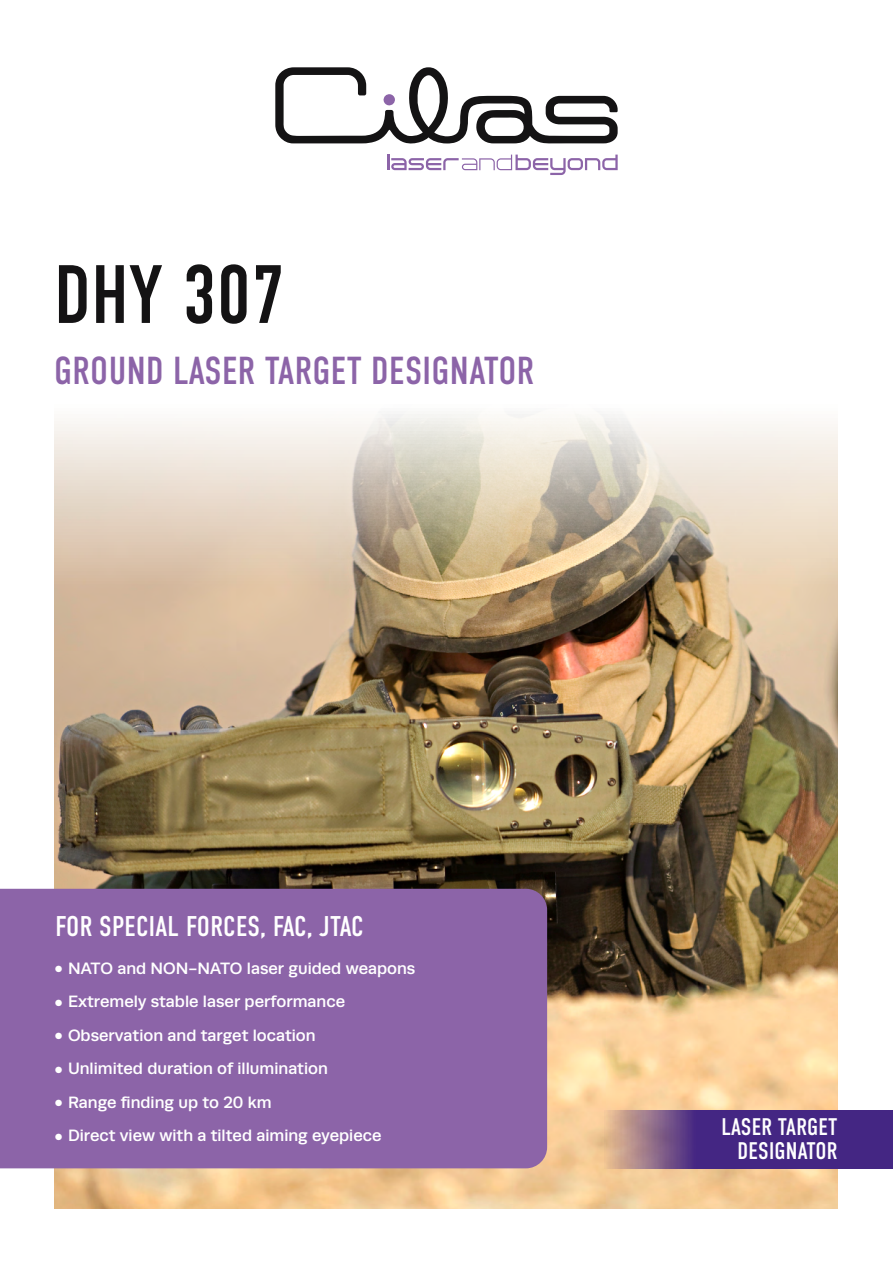
<style>
.page{position:relative;width:893px;height:1263px;background:#fff}
.page>*{position:absolute;margin:0;border:0;box-sizing:border-box;transform-origin:0 0}
.t1{font:82.5px "DIN Condensed";color:#141314}
.t2{font:39px "DIN Condensed";letter-spacing:.01em;color:#8c64a8}
.t3{font:28.5px "DIN Condensed";letter-spacing:.01em;color:#fff}
.t4{font:24px/24px "DIN Condensed";letter-spacing:.01em;color:#fff;text-align:right}
.t5{font:500 16.5px "Runda";color:#fff}
</style>
<div class="page">
<svg style="left:387px;top:155px;width:231px;height:20px"></svg>
<svg style="left:275px;top:67px;width:343px;height:77px"></svg>
<img style="left:54px;top:414px;width:784px;height:795px">
<div style="left:0;top:889px;width:547px;height:279px;background:#8c64a8"></div>
<hr style="left:43px;top:949px;width:321px;height:1px;background:#8c64a8">
<svg style="left:604px;top:1110px;width:289px;height:58px;background:#5f3f85"></svg>
<h1 class="t1" style="left:54px;top:248px;width:233px">DHY 307</h1>
<h2 class="t2" style="left:54px;top:349px;width:481px">GROUND LASER TARGET DESIGNATOR</h2>
<h3 class="t3" style="left:55px;top:910px;width:310px">FOR SPECIAL FORCES, FAC, JTAC</h3>
<p class="t5" style="left:55px;top:958px;width:362px">● NATO and NON-NATO laser guided weapons</p>
<p class="t5" style="left:55px;top:992px;width:291px">● Extremely stable laser performance</p>
<p class="t5" style="left:55px;top:1025px;width:262px">● Observation and target location</p>
<p class="t5" style="left:55px;top:1059px;width:274px">● Unlimited duration of illumination</p>
<p class="t5" style="left:55px;top:1092px;width:218px">● Range finding up to 20 km</p>
<p class="t5" style="left:55px;top:1126px;width:328px">● Direct view with a tilted aiming eyepiece</p>
<h3 class="t4" style="left:722px;top:1115px;width:118px">LASER TARGET<br>DESIGNATOR</h3>
</div>
